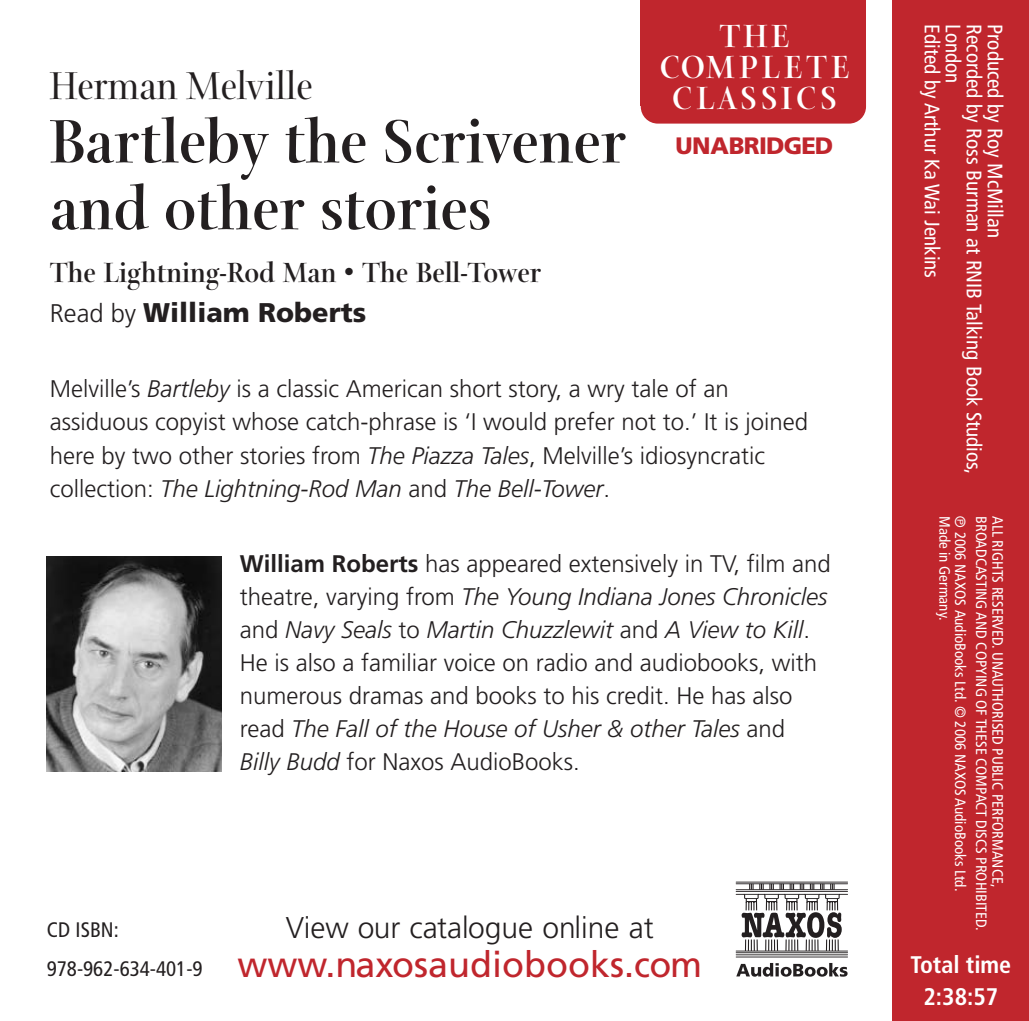
<style>
.page{position:relative;width:1029px;height:1021px;background:#fff}
.page>*{position:absolute;margin:0;border:0;box-sizing:border-box;transform-origin:0 0}
.t1{font:700 66px/66.9px "Arepo";color:#231f20}
.t2{font:42px "Arepo";color:#231f20}
.t3{font:36px "Frutiger";color:#c0262d}
.t4{font:700 34.8px/31.2px "Arepo";letter-spacing:.11em;color:#fff;text-align:center}
.t5{font:700 30px "Arepo";color:#231f20}
.t6{font:300 30px "Frutiger";color:#231f20}
.t7{font:900 27px "Frutiger";color:#231f20}
.t8{font:300 24px/33px "Frutiger";color:#231f20}
.t9{font:700 condensed 24px/31.2px "Frutiger";color:#fff;text-align:center}
.t10{font:900 23.7px "Frutiger";letter-spacing:-.03em;color:#c0262d}
.t11{font:condensed 21px "Frutiger";color:#fff}
.t12{font:condensed 21px/39px "Frutiger";color:#231f20}
.t13{font:condensed 15px/16.2px "Frutiger";color:#fff}
.s1{font-family:"Arial";font-weight:400}
.s2{font-weight:300;font-size:25.5px}
.s3{font-style:italic}
.s4{font-weight:700}
</style>
<div class="page">
<div style="left:892px;top:0;width:137px;height:1020px;background:#c0262d"></div>
<hr style="left:736px;top:893px;width:112px;height:1px;background:#231f20">
<hr style="left:736px;top:950px;width:112px;height:1px;background:#231f20">
<hr style="left:736px;top:890px;width:112px;height:1px;background:#231f20">
<hr style="left:736px;top:889px;width:112px;height:1px;background:#231f20">
<hr style="left:736px;top:883px;width:112px;height:1px;background:#231f20">
<hr style="left:736px;top:881px;width:112px;height:1px;background:#231f20">
<hr style="left:736px;top:952px;width:112px;height:1px;background:#231f20">
<hr style="left:736px;top:956px;width:112px;height:1px;background:#231f20">
<hr style="left:736px;top:954px;width:112px;height:1px;background:#231f20">
<svg style="left:742px;top:883px;width:100px;height:67px"></svg>
<svg style="left:736px;top:963px;width:112px;height:13px"></svg>
<div style="left:641px;top:34px;width:225px;height:90px;background:#c0262d;border-radius:17px"></div>
<div style="left:641px;top:0;width:225px;height:105px;background:#c0262d"></div>
<img style="left:47px;top:556px;width:175px;height:215px">
<h2 class="t2" style="left:50px;top:60px;width:265px">Herman Melville</h2>
<h1 class="t1" style="left:50px;top:106px;width:578px">Bartleby the Scrivener and other stories</h1>
<p class="t5" style="left:50px;top:254px;width:493px">The Lightning-Rod Man <span class="s1">•</span> The Bell-Tower</p>
<p class="t7" style="left:50px;top:302px;width:318px"><span class="s2">Read by</span> William Roberts</p>
<h3 class="t4" style="left:659px;top:19px;width:192px">THE<br>COMPLETE<br>CLASSICS</h3>
<p class="t10" style="left:676px;top:136px;width:159px">UNABRIDGED</p>
<p class="t8" style="left:50px;top:374px;width:760px">Melville’s <span class="s3">Bartleby</span> is a classic American short story, a wry tale of an assiduous copyist whose catch-phrase is ‘I would prefer not to.’ It is joined here by two other stories from <span class="s3">The Piazza Tales</span>, Melville’s idiosyncratic collection: <span class="s3">The Lightning-Rod Man</span> and <span class="s3">The Bell-Tower</span>.</p>
<p class="t11" style="left:941px;top:24px;width:255px;rotate:90deg">Edited by Arthur Ka Wai Jenkins</p>
<p class="t11" style="left:962px;top:24px;width:61px;rotate:90deg">London</p>
<p class="t11" style="left:983px;top:24px;width:451px;rotate:90deg">Recorded by Ross Burman at RNIB Talking Book Studios,</p>
<p class="t11" style="left:1004px;top:24px;width:215px;rotate:90deg">Produced by Roy McMillan</p>
<p class="t12" style="left:47px;top:911px;width:157px">CD ISBN:<br>978-962-634-401-9</p>
<p class="t13" style="left:1005px;top:516px;width:416px;rotate:90deg">ALL RIGHTS RESERVED. UNAUTHORISED PUBLIC PERFORMANCE,<br>BROADCASTING AND COPYING OF THESE COMPACT DISCS PROHIBITED.</p>
<p class="t13" style="left:967px;top:516px;width:377px;text-indent:16px;rotate:90deg">2006 NAXOS AudioBooks Ltd. © 2006 NAXOS AudioBooks Ltd.<br>Made in Germany.</p>
<p class="t8" style="left:240px;top:549px;width:593px"><span class="s4">William Roberts</span> has appeared extensively in TV, film and theatre, varying from <span class="s3">The Young Indiana Jones Chronicles </span>and <span class="s3">Navy Seals</span> to <span class="s3">Martin Chuzzlewit</span> and <span class="s3">A View to Kill</span>.<br>He is also a familiar voice on radio and audiobooks, with numerous dramas and books to his credit. He has also read <span class="s3">The Fall of the House of Usher &amp; other Tales</span> and <span class="s3">Billy Budd</span> for Naxos AudioBooks.</p>
<p class="t6" style="left:286px;top:915px;width:369px">View our catalogue online at</p>
<h3 class="t3" style="left:237px;top:950px;width:466px">www.naxosaudiobooks.com</h3>
<p class="t9" style="left:911px;top:951px;width:102px">Total time<br>2:38:57</p>
</div>
